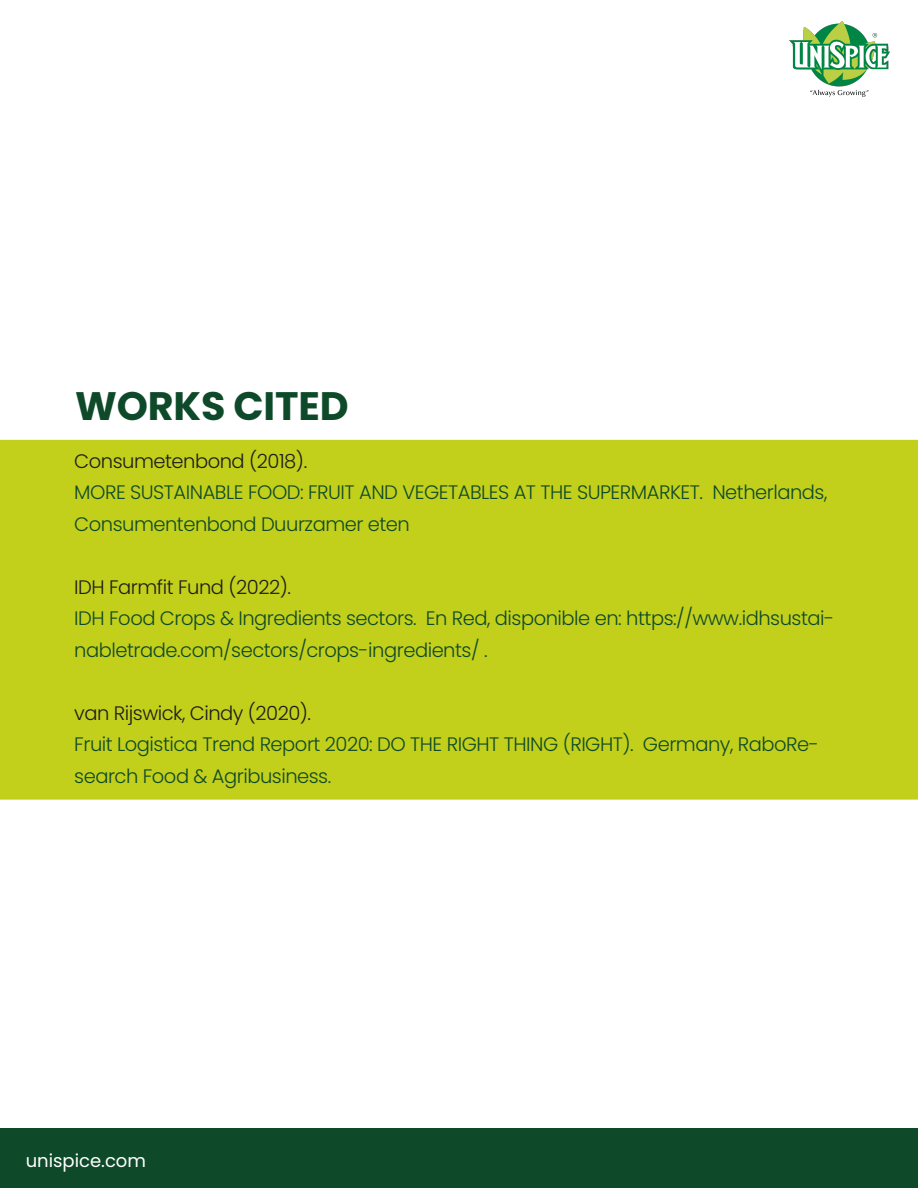
<style>
.page{position:relative;width:918px;height:1188px;background:#fff}
.page>*{position:absolute;margin:0;border:0;box-sizing:border-box;transform-origin:0 0}
.t1{font:700 39.75px "Poppins";letter-spacing:-.005em;color:#0e4a29}
.t2{font:300 19.5px/31.5px "Poppins";letter-spacing:-.025em;color:#0e4a29}
.t3{font:300 19.5px "Poppins";letter-spacing:-.025em;color:#1d1d1b}
.t4{font:18px "Poppins";color:#fff}
</style>
<div class="page">
<img style="left:790px;top:22px;width:100px;height:74px">
<div style="left:0;top:1128px;width:918px;height:60px;background:#0e4a29"></div>
<div style="left:0;top:440px;width:918px;height:360px;background:#c2cf1b"></div>
<h1 class="t1" style="left:75px;top:383px;width:275px">WORKS CITED</h1>
<p class="t3" style="left:74px;top:450px;width:234px">Consumetenbond (2018).</p>
<p class="t2" style="left:74px;top:477px;width:755px">MORE SUSTAINABLE FOOD: FRUIT AND VEGETABLES AT THE SUPERMARKET. Netherlands,<br>Consumentenbond Duurzamer eten</p>
<p class="t3" style="left:74px;top:576px;width:218px">IDH Farmfit Fund (2022).</p>
<p class="t2" style="left:74px;top:603px;width:761px">IDH Food Crops &amp; Ingredients sectors. En Red, disponible en: https://www.idhsustai&shy;nabletrade.com/sectors/crops-ingredients/ .</p>
<p class="t3" style="left:74px;top:702px;width:238px">van Rijswick, Cindy (2020).</p>
<p class="t2" style="left:74px;top:729px;width:746px">Fruit Logistica Trend Report 2020: DO THE RIGHT THING (RIGHT). Germany, RaboRe&shy;search Food &amp; Agribusiness.</p>
<p class="t4" style="left:26px;top:1150px;width:122px">unispice.com</p>
</div>
